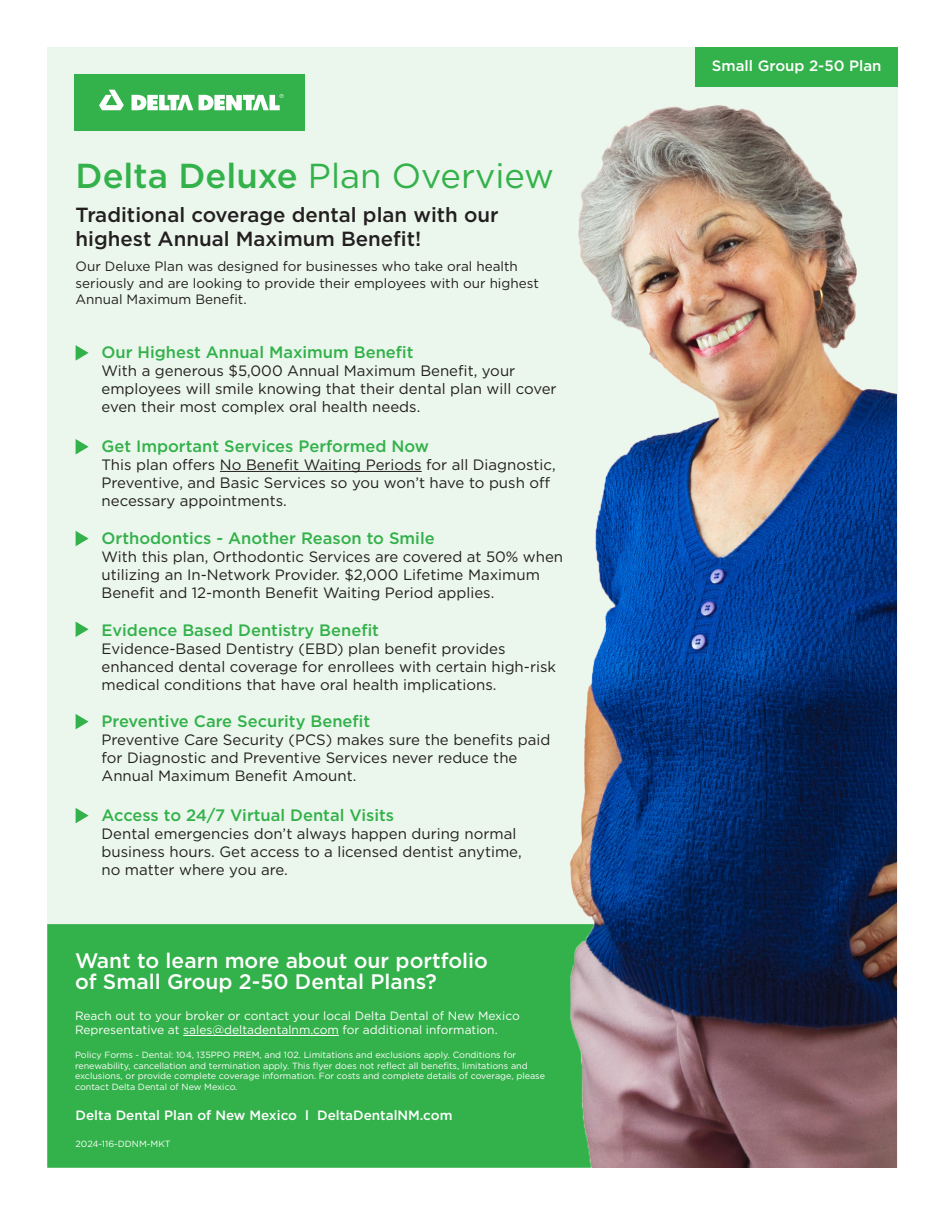
<style>
.page{position:relative;width:945px;height:1215px;background:#fff}
.page>*{position:absolute;margin:0;border:0;box-sizing:border-box;transform-origin:0 0}
.t1{font:34.65px "Gotham";color:#33b14a}
.t2{font:500 21px "Gotham";color:#fff}
.t3{font:500 20.4px/24.6px "Gotham";color:#231f20}
.t4{font:500 16.5px "Gotham";color:#33b14a}
.t5{font:15px/18px "Gotham";color:#231f20}
.t6{font:500 15px "Gotham";color:#fff}
.t7{font:13.5px/16.2px "Gotham";color:#231f20}
.t8{font:500 13.5px "Gotham";color:#fff}
.t9{font:12px/14.4px "Gotham";color:#fff}
.t10{font:9px/10.8px "Gotham";color:#fff}
.s1{font-weight:500}
</style>
<div class="page">
<div style="left:47px;top:47px;width:851px;height:1120px;background:#ebf7ed"></div>
<div style="left:74px;top:74px;width:231px;height:57px;background:#33b14a"></div>
<svg style="left:99px;top:90px;width:25px;height:20px"></svg>
<svg style="left:132px;top:95px;width:61px;height:16px"></svg>
<svg style="left:199px;top:94px;width:85px;height:17px"></svg>
<hr style="left:220px;top:471px;width:202px;height:1px;background:#231f20">
<svg style="left:76px;top:345px;width:13px;height:16px"></svg>
<svg style="left:76px;top:439px;width:13px;height:16px"></svg>
<svg style="left:76px;top:531px;width:13px;height:15px"></svg>
<svg style="left:76px;top:622px;width:13px;height:15px"></svg>
<svg style="left:76px;top:714px;width:13px;height:15px"></svg>
<svg style="left:76px;top:808px;width:13px;height:15px"></svg>
<div style="left:47px;top:924px;width:425px;height:244px;background:#33b14a"></div>
<img style="left:472px;top:47px;width:425px;height:1121px">
<hr style="left:183px;top:1035px;width:156px;height:1px;background:#fff">
<p class="t1" style="left:76px;top:154px;width:480px"><span class="s1">Delta Deluxe</span> Plan Overview</p>
<p class="t3" style="left:76px;top:202px;width:425px">Traditional coverage dental plan with our highest Annual Maximum Benefit!</p>
<p class="t7" style="left:76px;top:258px;width:465px">Our Deluxe Plan was designed for businesses who take oral health seriously and are looking to provide their employees with our highest<br>Annual Maximum Benefit.</p>
<p class="t4" style="left:102px;top:342px;width:314px">Our Highest Annual Maximum Benefit</p>
<p class="t5" style="left:102px;top:362px;width:457px">With a generous $5,000 Annual Maximum Benefit, your employees will smile knowing that their dental plan will cover even their most complex oral health needs.</p>
<p class="t4" style="left:102px;top:435px;width:329px">Get Important Services Performed Now</p>
<p class="t5" style="left:102px;top:455px;width:456px">This plan offers No Benefit Waiting Periods for all Diagnostic,<br>Preventive, and Basic Services so you won’t have to push off necessary appointments.</p>
<p class="t4" style="left:102px;top:527px;width:335px">Orthodontics - Another Reason to Smile</p>
<p class="t5" style="left:102px;top:547px;width:463px">With this plan, Orthodontic Services are covered at 50% when utilizing an In-Network Provider. $2,000 Lifetime Maximum<br>Benefit and 12-month Benefit Waiting Period applies.</p>
<p class="t4" style="left:102px;top:619px;width:279px">Evidence Based Dentistry Benefit</p>
<p class="t5" style="left:102px;top:639px;width:456px">Evidence-Based Dentistry (EBD) plan benefit provides enhanced dental coverage for enrollees with certain high-risk medical conditions that have oral health implications.</p>
<p class="t4" style="left:102px;top:711px;width:270px">Preventive Care Security Benefit</p>
<p class="t5" style="left:102px;top:731px;width:450px">Preventive Care Security (PCS) makes sure the benefits paid for Diagnostic and Preventive Services never reduce the<br>Annual Maximum Benefit Amount.</p>
<p class="t4" style="left:102px;top:804px;width:294px">Access to 24/7 Virtual Dental Visits</p>
<p class="t5" style="left:102px;top:824px;width:422px">Dental emergencies don’t always happen during normal business hours. Get access to a licensed dentist anytime, no matter where you are.</p>
<p class="t2" style="left:75px;top:947px;width:415px">Want to learn more about our portfolio</p>
<p class="t2" style="left:75px;top:968px;width:363px">of Small Group 2-50 Dental Plans?</p>
<p class="t9" style="left:75px;top:1008px;width:446px">Reach out to your broker or contact your local Delta Dental of New Mexico<br>Representative at sales@deltadentalnm.com for additional information.</p>
<p class="t10" style="left:75px;top:1049px;width:472px">Policy Forms - Dental: 104, 135PPO PREM, and 102. Limitations and exclusions apply. Conditions for renewability, cancellation and termination apply. This flyer does not reflect all benefits, limitations and exclusions, or provide complete coverage information. For costs and complete details of coverage, please contact Delta Dental of New Mexico.</p>
<p class="t8" style="left:76px;top:1106px;width:378px">Delta Dental Plan of New Mexico l DeltaDentalNM.com</p>
<p class="t10" style="left:76px;top:1138px;width:96px">2024-116-DDNM-MKT</p>
<p class="t6" style="left:712px;top:56px;width:171px">Small Group 2-50 Plan</p>
</div>
